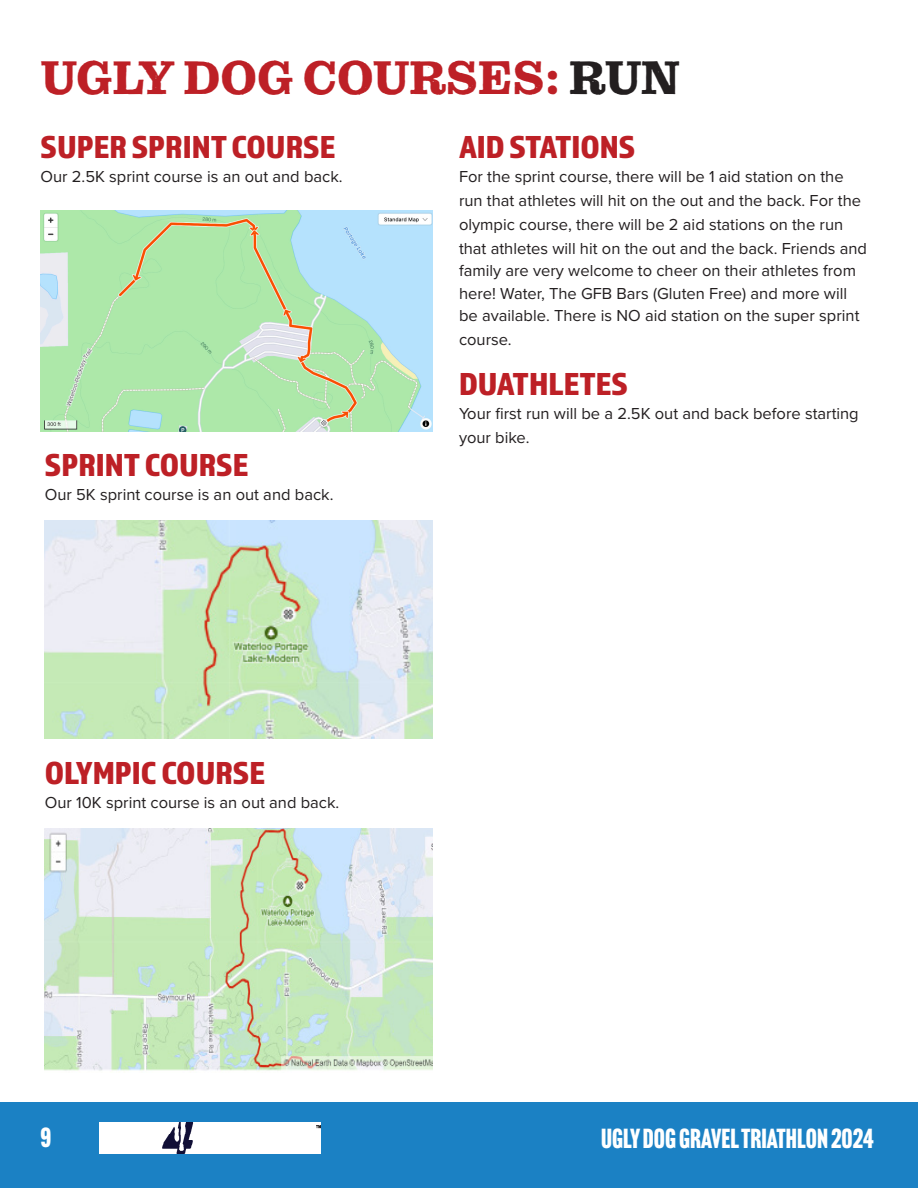
<style>
.page{position:relative;width:918px;height:1188px;background:#fff}
.page>*{position:absolute;margin:0;border:0;box-sizing:border-box;transform-origin:0 0}
.t1{font:48px "Pulpo Rust 100";color:#bd2026}
.t2{font:33px "Almaq Refined";color:#bd2026}
.t3{font:27px "Headline Gothic ATF";color:#fff}
.t4{font:16.5px/24px "Proxima Nova";color:#231f20}
.s1{color:#231f20}
</style>
<div class="page">
<div style="left:0;top:1102px;width:918px;height:86px;background:#1b81c4"></div>
<img style="left:99px;top:1123px;width:221px;height:30px">
<img style="left:45px;top:521px;width:388px;height:218px">
<img style="left:45px;top:828px;width:388px;height:243px">
<img style="left:40px;top:211px;width:392px;height:220px">
<p class="t1" style="left:41px;top:50px;width:640px">UGLY DOG COURSES: <span class="s1">RUN</span></p>
<p class="t2" style="left:40px;top:127px;width:296px">SUPER SPRINT COURSE</p>
<p class="t4" style="left:40px;top:164px;width:304px">Our 2.5K sprint course is an out and back.</p>
<p class="t2" style="left:45px;top:445px;width:205px">SPRINT COURSE</p>
<p class="t4" style="left:45px;top:482px;width:290px">Our 5K sprint course is an out and back.</p>
<p class="t2" style="left:45px;top:753px;width:222px">OLYMPIC COURSE</p>
<p class="t4" style="left:45px;top:790px;width:296px">Our 10K sprint course is an out and back.</p>
<p class="t2" style="left:459px;top:127px;width:178px">AID STATIONS</p>
<p class="t4" style="left:459px;top:164px;width:410px">For the sprint course, there will be 1 aid station on the run that athletes will hit on the out and the back. For the olympic course, there will be 2 aid stations on the run that athletes will hit on the out and the back. Friends and</p>
<p class="t4" style="left:459px;top:259px;width:402px;line-height:22.5px">family are very welcome to cheer on their athletes from here! Water, The GFB Bars (Gluten Free) and more will be available. There is NO aid station on the super sprint</p>
<p class="t4" style="left:459px;top:327px;width:54px">course.</p>
<p class="t2" style="left:459px;top:364px;width:171px">DUATHLETES</p>
<p class="t4" style="left:459px;top:401px;width:401px">Your first run will be a 2.5K out and back before starting your bike.</p>
<h3 class="t3" style="left:40px;top:1122px;width:12px">9</h3>
<h3 class="t3" style="left:601px;top:1123px;width:274px">UGLY DOG GRAVEL TRIATHLON 2024</h3>
</div>
